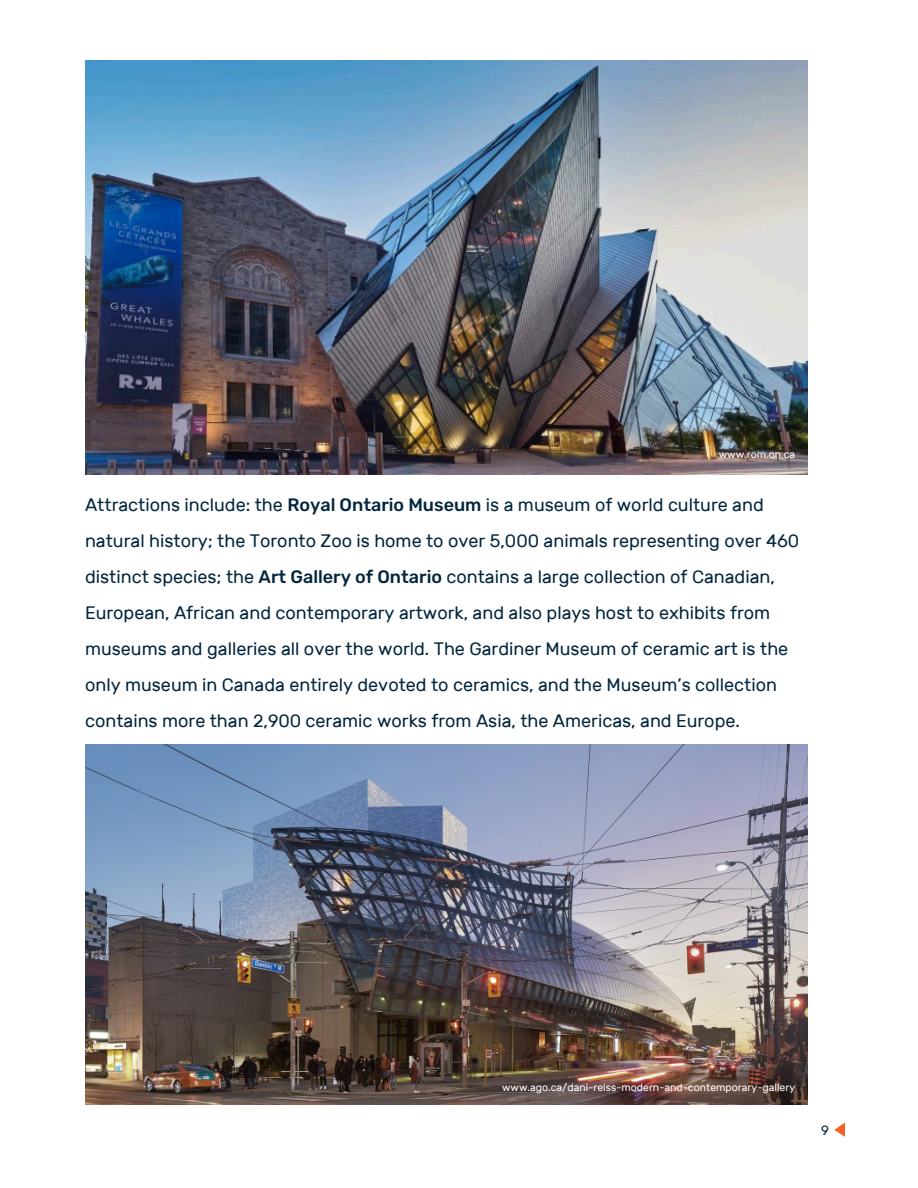
<style>
.page{position:relative;width:918px;height:1188px;background:#fff}
.page>*{position:absolute;margin:0;border:0;box-sizing:border-box;transform-origin:0 0}
.t1{font:18px/36px "Rubik";color:#03263e}
.t2{font:13.5px "Rubik";color:#03263e}
.t3{font:10.5px "Rubik";color:#fff}
.s1{font-weight:500}
</style>
<div class="page">
<img style="left:85px;top:745px;width:723px;height:360px">
<img style="left:85px;top:61px;width:723px;height:413px">
<svg style="left:834px;top:1123px;width:11px;height:14px"></svg>
<p class="t3" style="left:719px;top:449px;width:78px">www.rom.on.ca</p>
<p class="t1" style="left:85px;top:487px;width:716px">Attractions include: the <span class="s1">Royal Ontario Museum</span> is a museum of world culture and natural history; the Toronto Zoo is home to over 5,000 animals representing over 460 distinct species; the <span class="s1">Art Gallery of Ontario</span> contains a large collection of Canadian, European, African and contemporary artwork, and also plays host to exhibits from museums and galleries all over the world. The Gardiner Museum of ceramic art is the only museum in Canada entirely devoted to ceramics, and the Museum’s collection contains more than 2,900 ceramic works from Asia, the Americas, and Europe.</p>
<p class="t3" style="left:502px;top:1082px;width:295px">www.ago.ca/dani-reiss-modern-and-contemporary-gallery</p>
<p class="t2" style="left:821px;top:1123px;width:9px">9</p>
</div>
